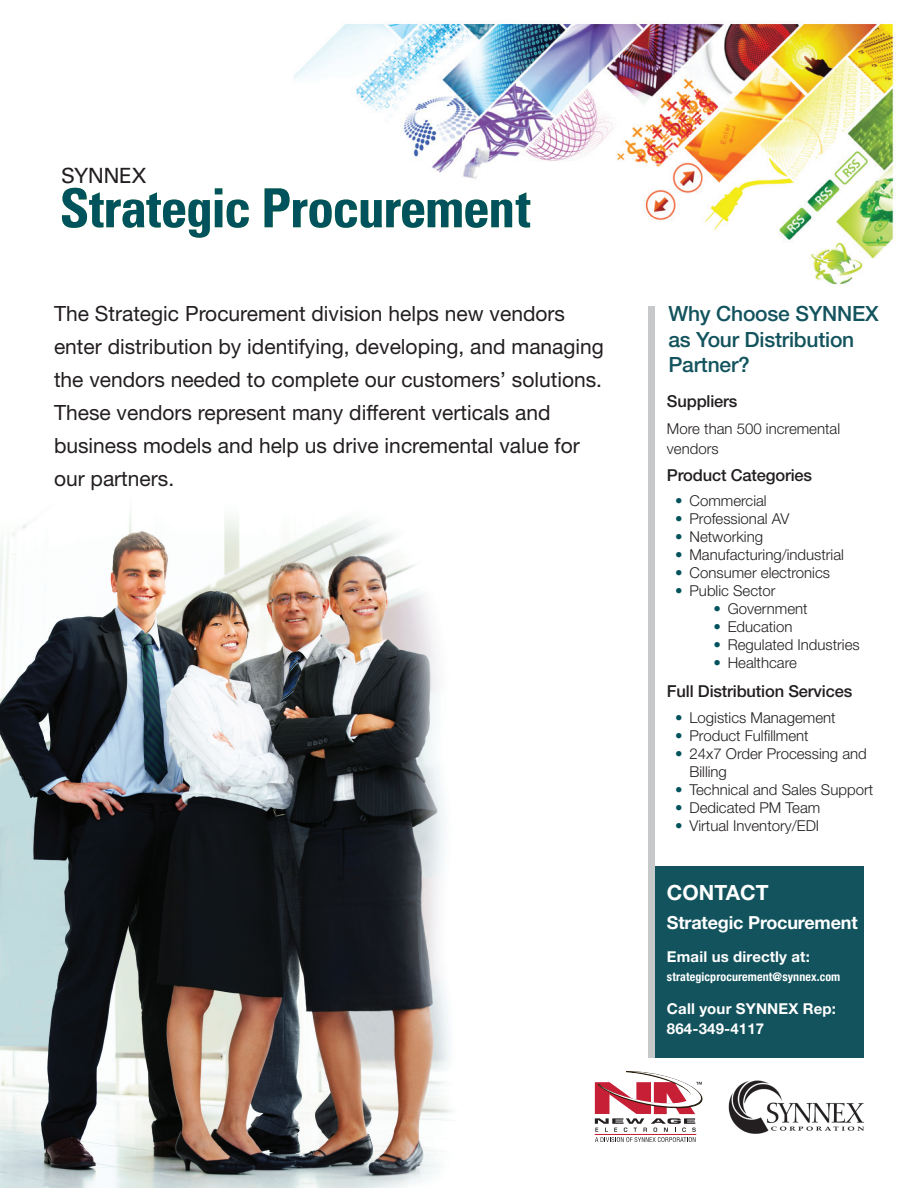
<style>
.page{position:relative;width:918px;height:1188px;background:#fff}
.page>*{position:absolute;margin:0;border:0;box-sizing:border-box;transform-origin:0 0}
.t1{font:21px/33px "Helvetica Neue LT Std";color:#231f20}
.t2{font:500 21px/25.5px "Helvetica Neue LT Std";letter-spacing:-.01em;color:#12535d}
.t3{font:700 21px "Helvetica Neue LT Std";color:#fff}
.t4{font:21px "Univers LT Std";letter-spacing:-.025em;color:#231f20}
.t5{font:700 18px "Helvetica Neue LT Std";letter-spacing:-.01em;color:#fff}
.t6{font:500 16.5px "Helvetica Neue LT Std";letter-spacing:-.01em;color:#231f20}
.t7{font:300 15px/19.5px "Helvetica Neue LT Std";color:#231f20}
.t8{font:700 15px/19.5px "Helvetica Neue LT Std";letter-spacing:.01em;color:#fff}
.t9{font:700 condensed 12px "Helvetica Neue LT Std";letter-spacing:.01em;color:#fff}
.s1{color:#00525d}
</style>
<div class="page">
<img style="left:264px;top:21px;width:632px;height:265px">
<svg style="left:62px;top:188px;width:187px;height:50px"></svg>
<svg style="left:265px;top:188px;width:265px;height:40px"></svg>
<img style="left:729px;top:1080px;width:135px;height:54px">
<div style="left:648px;top:866px;width:216px;height:192px;background:#12535d"></div>
<div style="left:648px;top:306px;width:7px;height:752px;background:#c7c8ca"></div>
<img style="left:0;top:511px;width:452px;height:677px">
<svg style="left:595px;top:1071px;width:107px;height:71px"></svg>
<h1 class="t4" style="left:61px;top:164px;width:87px">SYNNEX</h1>
<p class="t1" style="left:54px;top:297px;width:552px">The Strategic Procurement division helps new vendors enter distribution by identifying, developing, and managing the vendors needed to complete our customers’ solutions.<br>These vendors represent many different verticals and business models and help us drive incremental value for our partners.</p>
<h1 class="t2" style="left:669px;top:301px;width:212px">Why Choose SYNNEX as Your Distribution<br>Partner?</h1>
<p class="t6" style="left:667px;top:391px;width:72px">Suppliers</p>
<p class="t7" style="left:667px;top:419px;width:175px">More than 500 incremental vendors</p>
<p class="t6" style="left:667px;top:466px;width:147px">Product Categories</p>
<p class="t7" style="left:675px;top:491px;width:93px"><span class="s1">•</span> Commercial</p>
<p class="t7" style="left:675px;top:509px;width:116px"><span class="s1">•</span> Professional AV</p>
<p class="t7" style="left:675px;top:527px;width:90px"><span class="s1">•</span> Networking</p>
<p class="t7" style="left:675px;top:545px;width:170px"><span class="s1">•</span> Manufacturing/industrial</p>
<p class="t7" style="left:675px;top:563px;width:156px"><span class="s1">•</span> Consumer electronics</p>
<p class="t7" style="left:675px;top:581px;width:102px"><span class="s1">•</span> Public Sector</p>
<p class="t7" style="left:713px;top:599px;width:96px"><span class="s1">•</span> Government</p>
<p class="t7" style="left:713px;top:617px;width:81px"><span class="s1">•</span> Education</p>
<p class="t7" style="left:713px;top:635px;width:148px"><span class="s1">•</span> Regulated Industries</p>
<p class="t7" style="left:713px;top:653px;width:85px"><span class="s1">•</span> Healthcare</p>
<p class="t6" style="left:667px;top:681px;width:187px">Full Distribution Services</p>
<p class="t7" style="left:675px;top:707px;width:162px"><span class="s1">•</span> Logistics Management</p>
<p class="t7" style="left:675px;top:725px;width:135px"><span class="s1">•</span> Product Fulfillment</p>
<p class="t7" style="left:690px;top:744px;width:179px;line-height:18px;text-indent:-14px"><span class="s1">•</span> 24x7 Order Processing and<br>Billing</p>
<p class="t7" style="left:675px;top:779px;width:200px"><span class="s1">•</span> Technical and Sales Support</p>
<p class="t7" style="left:675px;top:797px;width:147px"><span class="s1">•</span> Dedicated PM Team</p>
<p class="t7" style="left:675px;top:815px;width:146px"><span class="s1">•</span> Virtual Inventory/EDI</p>
<h1 class="t3" style="left:667px;top:880px;width:103px">CONTACT</h1>
<p class="t5" style="left:667px;top:911px;width:192px">Strategic Procurement</p>
<p class="t8" style="left:667px;top:946px;width:144px">Email us directly at:</p>
<p class="t9" style="left:667px;top:970px;width:175px">strategicprocurement@synnex.com</p>
<p class="t8" style="left:667px;top:999px;width:171px">Call your SYNNEX Rep:<br>864-349-4117</p>
</div>
